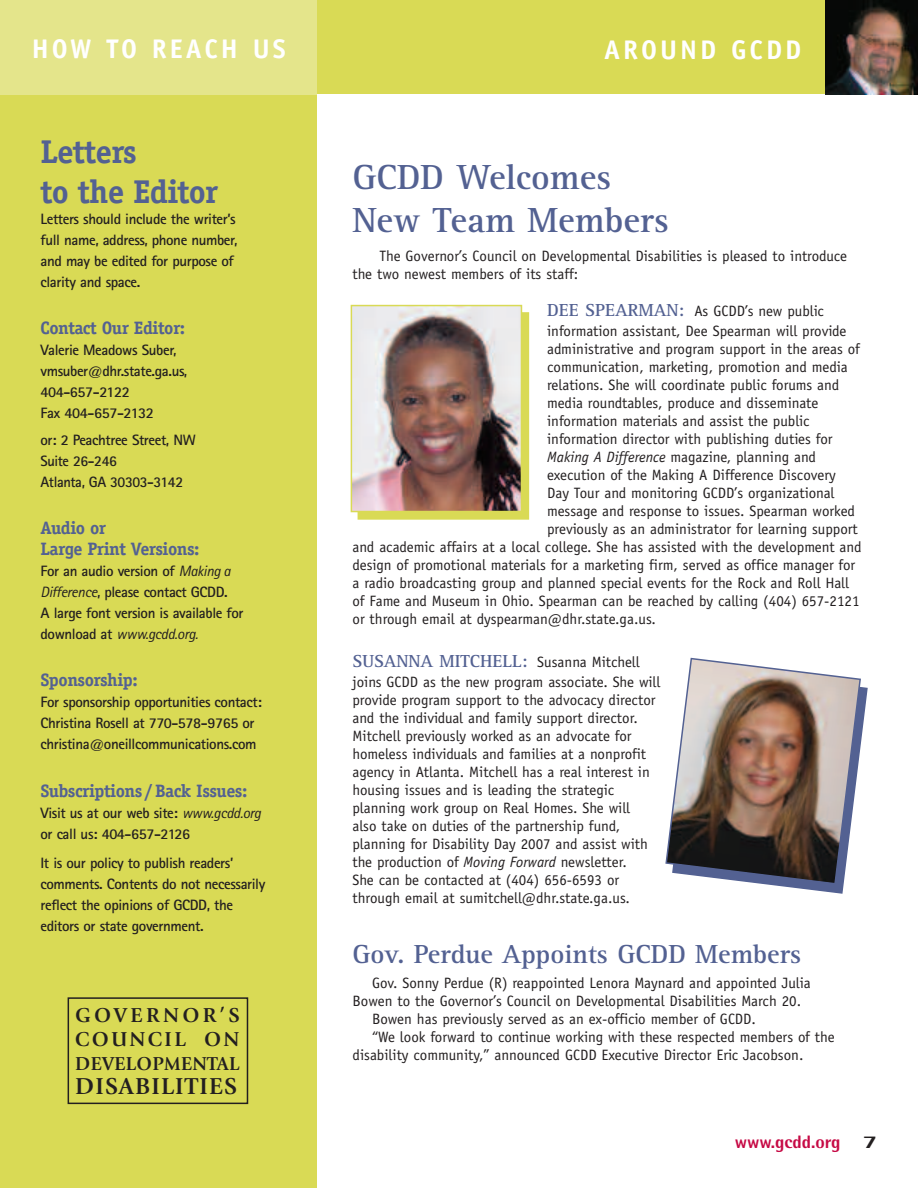
<style>
.page{position:relative;width:918px;height:1188px;background:#fff}
.page>*{position:absolute;margin:0;border:0;box-sizing:border-box;transform-origin:0 0}
.t1{font:700 36px/43.2px "Rotis Serif";color:#536192}
.t2{font:700 33px/39.6px "Officina Serif";letter-spacing:-.03em;color:#536192}
.t3{font:700 27px "Rotis Serif";color:#536192}
.t4{font:700 27px "Officina Sans";letter-spacing:.11em;color:#fff}
.t5{font:700 24px "Giovanni";letter-spacing:.05em;color:#231f20}
.t6{font:700 21px/24px "Giovanni";letter-spacing:.12em;color:#231f20}
.t7{font:700 19.5px "Giovanni";letter-spacing:.02em;color:#231f20}
.t8{font:700 18px/21px "Officina Serif";letter-spacing:-.03em;color:#536192}
.t9{font:700 18px "Rotis Serif";color:#536192}
.t10{font:800 18px "Rotis Semi Sans";color:#c60a45}
.t11{font:15px/18px "Officina Sans";color:#231f20}
.t12{font:700 15px/21px "Rotis Sans Serif";letter-spacing:-.025em;color:#231f20}
.s1{font-weight:400;font-style:italic}
.s2{font-family:"Rotis Serif";font-weight:700;font-size:18px;color:#536192}
.s3{font-style:italic}
.s4{font-family:"Officina Sans";font-weight:400;font-size:15px;color:#231f20}
.s5{color:#231f20}
</style>
<div class="page">
<div style="left:0;top:0;width:903px;height:94px;background:#d9da55"></div>
<img style="left:826px;top:0;width:92px;height:94px">
<div style="left:0;top:54px;width:316px;height:1134px;background:#d9da55"></div>
<div style="left:0;top:0;width:317px;height:95px;background:#e4e58b"></div>
<div style="left:68px;top:997px;width:180px;height:107px;border:2px solid #231f20"></div>
<div style="left:358px;top:313px;width:170px;height:206px;background:#d9da55"></div>
<div style="left:358px;top:312px;width:171px;height:208px;border:2px solid #d9da55"></div>
<img style="left:354px;top:308px;width:165px;height:201px">
<div style="left:351px;top:305px;width:171px;height:207px;border:2px solid #d9da55"></div>
<svg style="left:772px;top:687px;width:96px;height:207px"></svg>
<img style="left:665px;top:657px;width:197px;height:228px">
<h3 class="t4" style="left:32px;top:39px;width:255px">HOW TO REACH US</h3>
<h2 class="t2" style="left:40px;top:135px;width:179px">Letters<br>to the Editor</h2>
<p class="t12" style="left:40px;top:210px;width:198px">Letters should include the writer’s full name, address, phone number, and may be edited for purpose of clarity and space.</p>
<p class="t8" style="left:40px;top:319px;width:146px">Contact Our Editor:</p>
<p class="t12" style="left:40px;top:341px;width:148px">Valerie Meadows Suber, vmsuber@dhr.state.ga.us,<br>404-657-2122<br>Fax 404-657-2132</p>
<p class="t12" style="left:40px;top:431px;width:157px">or: 2 Peachtree Street, NW<br>Suite 26-246<br>Atlanta, GA 30303-3142</p>
<p class="t8" style="left:40px;top:519px;width:161px">Audio or<br>Large Print Versions:</p>
<p class="t12" style="left:40px;top:562px;width:205px">For an audio version of <span class="s1">Making a<br>Difference</span>, please contact GCDD.<br>A large font version is available for download at <span class="s1">www.gcdd.org.</span></p>
<p class="t8" style="left:40px;top:671px;width:99px">Sponsorship:</p>
<p class="t12" style="left:40px;top:693px;width:223px">For sponsorship opportunities contact:<br>Christina Rosell at 770-578-9765 or christina@oneillcommunications.com</p>
<p class="t8" style="left:40px;top:781px;width:208px">Subscriptions / Back Issues:</p>
<p class="t12" style="left:40px;top:803px;width:222px">Visit us at our web site: <span class="s1">www.gcdd.org </span>or call us: 404-657-2126</p>
<p class="t12" style="left:40px;top:854px;width:226px">It is our policy to publish readers’ comments. Contents do not necessarily reflect the opinions of GCDD, the editors or state government.</p>
<h3 class="t6" style="left:75px;top:1005px;width:166px">GOVERNOR’S<br>COUNCIL ON</h3>
<h3 class="t7" style="left:75px;top:1056px;width:166px">DEVELOPMENTAL</h3>
<h3 class="t5" style="left:75px;top:1077px;width:163px">DISABILITIES</h3>
<h3 class="t4" style="left:604px;top:39px;width:198px">AROUND GCDD</h3>
<h1 class="t1" style="left:352px;top:159px;width:318px">GCDD Welcomes<br>New Team Members</h1>
<p class="t11" style="left:352px;top:248px;width:496px;text-indent:27px">The Governor’s Council on Developmental Disabilities is pleased to introduce the two newest members of its staff:</p>
<p class="t11" style="left:547px;top:303px;width:301px;line-height:20px"><span class="s2">DEE SPEARMAN:</span> As GCDD’s new public information assistant, Dee Spearman will provide</p>
<p class="t11" style="left:547px;top:341px;width:314px">administrative and program support in the areas of</p>
<p class="t11" style="left:547px;top:359px;width:302px">communication, marketing, promotion and media</p>
<p class="t11" style="left:547px;top:377px;width:294px">relations. She will coordinate public forums and</p>
<p class="t11" style="left:547px;top:395px;width:273px">media roundtables, produce and disseminate</p>
<p class="t11" style="left:547px;top:413px;width:264px">information materials and assist the public</p>
<p class="t11" style="left:547px;top:431px;width:287px">information director with publishing duties for</p>
<p class="t11" style="left:547px;top:449px;width:270px"><span class="s3">Making A Difference</span> magazine, planning and</p>
<p class="t11" style="left:547px;top:467px;width:290px">execution of the Making A Difference Discovery</p>
<p class="t11" style="left:547px;top:485px;width:289px">Day Tour and monitoring GCDD’s organizational</p>
<p class="t11" style="left:547px;top:503px;width:309px">message and response to issues. Spearman worked</p>
<p class="t11" style="left:547px;top:521px;width:312px">previously as an administrator for learning support</p>
<p class="t11" style="left:352px;top:539px;width:511px">and academic affairs at a local college. She has assisted with the development and</p>
<p class="t11" style="left:352px;top:557px;width:504px">design of promotional materials for a marketing firm, served as office manager for</p>
<p class="t11" style="left:352px;top:575px;width:498px">a radio broadcasting group and planned special events for the Rock and Roll Hall</p>
<p class="t11" style="left:352px;top:593px;width:509px">of Fame and Museum in Ohio. Spearman can be reached by calling (404) 657-2121</p>
<p class="t11" style="left:352px;top:611px;width:305px">or through email at dyspearman@dhr.state.ga.us.</p>
<p class="t9" style="left:352px;top:655px;width:289px">SUSANNA MITCHELL: <span class="s4">Susanna Mitchell</span></p>
<p class="t11" style="left:352px;top:674px;width:309px">joins GCDD as the new program associate. She will provide program support to the advocacy director and the individual and family support director.<br>Mitchell previously worked as an advocate for homeless individuals and families at a nonprofit agency in Atlanta. Mitchell has a real interest in housing issues and is leading the strategic planning work group on Real Homes. She will<br>also take on duties of the partnership fund, planning for Disability Day 2007 and assist with the production of <span class="s3">Moving Forward</span> newsletter.<br>She can be contacted at (404) 656-6593 or through email at sumitchell@dhr.state.ga.us.</p>
<h3 class="t3" style="left:352px;top:945px;width:450px">Gov. Perdue Appoints GCDD Members</h3>
<p class="t11" style="left:372px;top:975px;width:440px">Gov. Sonny Perdue (R) reappointed Lenora Maynard and appointed Julia</p>
<p class="t11" style="left:352px;top:993px;width:450px">Bowen to the Governor’s Council on Developmental Disabilities March 20.</p>
<p class="t11" style="left:372px;top:1011px;width:386px">Bowen has previously served as an ex-officio member of GCDD.</p>
<p class="t11" style="left:372px;top:1029px;width:464px">“We look forward to continue working with these respected members of the</p>
<p class="t11" style="left:352px;top:1047px;width:453px">disability community,” announced GCDD Executive Director Eric Jacobson.</p>
<p class="t10" style="left:735px;top:1136px;width:144px">www.gcdd.org <span class="s5">7</span></p>
</div>
